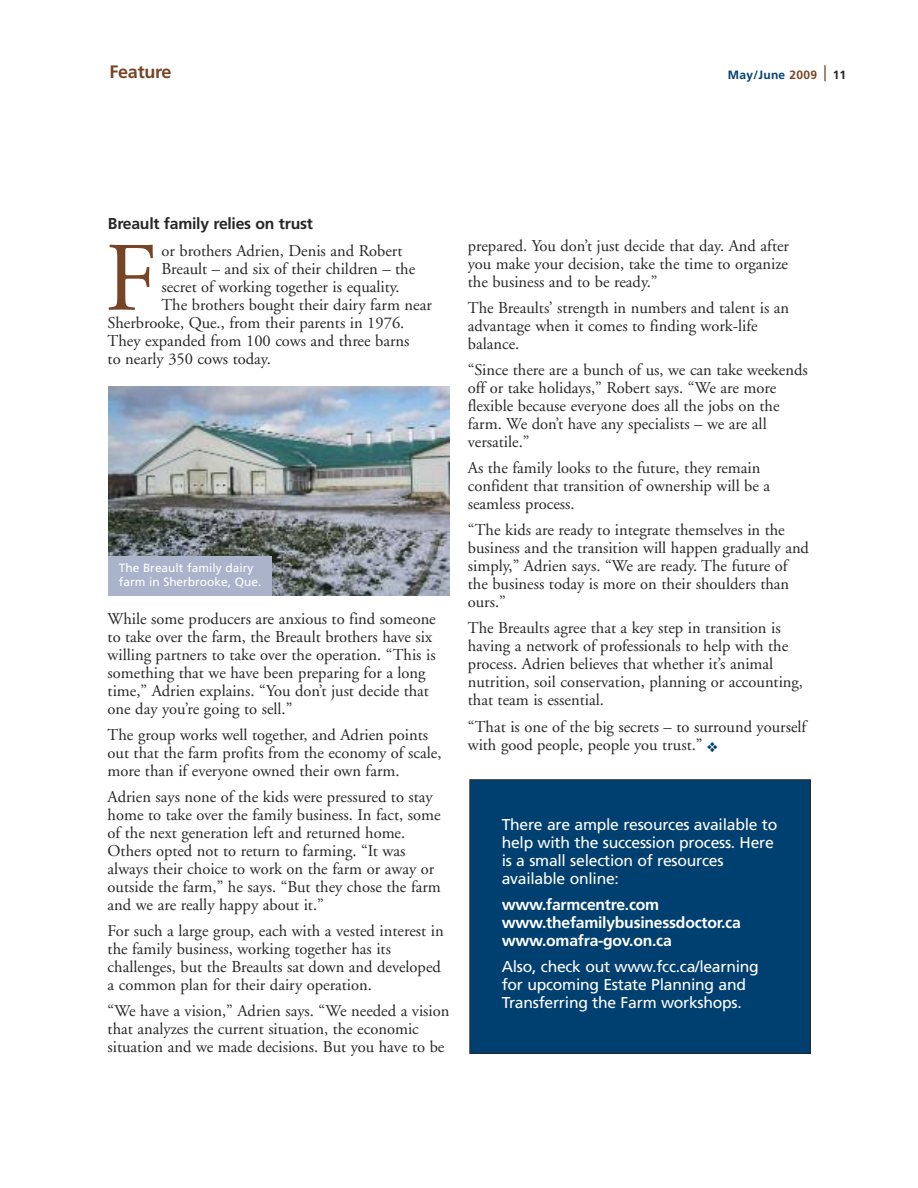
<style>
.page{position:relative;width:918px;height:1188px;background:#fff}
.page>*{position:absolute;margin:0;border:0;box-sizing:border-box;transform-origin:0 0}
.t1{font:97.95px "Adobe Garamond";color:#774526}
.t2{font:700 18px "Frutiger";letter-spacing:-.015em;color:#774526}
.t3{font:16.5px/18px "Adobe Garamond";color:#272627}
.t4{font:15.75px/18px "Frutiger";letter-spacing:-.015em;color:#fff}
.t5{font:700 15.75px/18px "Frutiger";letter-spacing:-.015em;color:#fff}
.t6{font:700 15.75px "Frutiger";letter-spacing:-.015em;color:#272627}
.t7{font:12px/13.5px "Frutiger";color:#fff}
.t8{font:700 12px "Frutiger";letter-spacing:.025em;color:#004071}
.s1{color:#774526}
.s2{font-size:21px;color:#774526}
.s3{color:#272627}
.s4{color:#004071}
</style>
<div class="page">
<img style="left:108px;top:386px;width:342px;height:210px">
<div style="left:470px;top:780px;width:340px;height:273px;background:#004071"></div>
<div style="left:469px;top:779px;width:342px;height:275px;border:1px solid #272627"></div>
<div style="left:108px;top:556px;width:164px;height:40px;background:#aab3ca"></div>
<p class="t2" style="left:110px;top:65px;width:64px">Feature</p>
<p class="t8" style="left:728px;top:70px;width:120px">May/June <span class="s1">2009</span> <span class="s2">|</span> <span class="s3">11</span></p>
<p class="t6" style="left:108px;top:217px;width:206px">Breault family relies on trust</p>
<h1 class="t1" style="left:105px;top:240px;width:54px">F</h1>
<p class="t3" style="left:161px;top:243px;width:243px">or brothers Adrien, Denis and Robert</p>
<p class="t3" style="left:161px;top:261px;width:255px">Breault – and six of their children – the</p>
<p class="t3" style="left:161px;top:279px;width:240px">secret of working together is equality.</p>
<p class="t3" style="left:161px;top:297px;width:272px">The brothers bought their dairy farm near</p>
<p class="t3" style="left:108px;top:315px;width:298px">Sherbrooke, Que., from their parents in 1976.</p>
<p class="t3" style="left:108px;top:333px;width:303px">They expanded from 100 cows and three barns</p>
<p class="t3" style="left:108px;top:351px;width:165px">to nearly 350 cows today.</p>
<p class="t7" style="left:119px;top:562px;width:144px">The Breault family dairy farm in Sherbrooke, Que.</p>
<p class="t3" style="left:108px;top:611px;width:330px">While some producers are anxious to find someone to take over the farm, the Breault brothers have six willing partners to take over the operation. “This is something that we have been preparing for a long time,” Adrien explains. “You don’t just decide that one day you’re going to sell.”</p>
<p class="t3" style="left:108px;top:727px;width:335px">The group works well together, and Adrien points out that the farm profits from the economy of scale, more than if everyone owned their own farm.</p>
<p class="t3" style="left:108px;top:789px;width:335px">Adrien says none of the kids were pressured to stay home to take over the family business. In fact, some of the next generation left and returned home.<br>Others opted not to return to farming. “It was always their choice to work on the farm or away or outside the farm,” he says. “But they chose the farm and we are really happy about it.”</p>
<p class="t3" style="left:108px;top:923px;width:338px">For such a large group, each with a vested interest in the family business, working together has its challenges, but the Breaults sat down and developed a common plan for their dairy operation.</p>
<p class="t3" style="left:108px;top:1003px;width:343px">“We have a vision,” Adrien says. “We needed a vision that analyzes the current situation, the economic situation and we made decisions. But you have to be</p>
<p class="t3" style="left:468px;top:238px;width:323px;text-align:justify">prepared. You don’t just decide that day. And after you make your decision, take the time to organize the business and to be ready.”</p>
<p class="t3" style="left:468px;top:300px;width:323px">The Breaults’ strength in numbers and talent is an advantage when it comes to finding work-life balance.</p>
<p class="t3" style="left:468px;top:362px;width:342px">“Since there are a bunch of us, we can take weekends off or take holidays,” Robert says. “We are more flexible because everyone does all the jobs on the farm. We don’t have any specialists – we are all versatile.”</p>
<p class="t3" style="left:468px;top:460px;width:304px">As the family looks to the future, they remain confident that transition of ownership will be a seamless process.</p>
<p class="t3" style="left:468px;top:523px;width:343px">“The kids are ready to integrate themselves in the business and the transition will happen gradually and simply,” Adrien says. “We are ready. The future of the business today is more on their shoulders than ours.”</p>
<p class="t3" style="left:468px;top:621px;width:337px">The Breaults agree that a key step in transition is having a network of professionals to help with the process. Adrien believes that whether it’s animal nutrition, soil conservation, planning or accounting, that team is essential.</p>
<p class="t3" style="left:468px;top:719px;width:340px">“That is one of the big secrets – to surround yourself with good people, people you trust.” <span class="s4">❖</span></p>
<p class="t4" style="left:502px;top:816px;width:277px">There are ample resources available to help with the succession process. Here is a small selection of resources available online:</p>
<p class="t5" style="left:502px;top:897px;width:241px">www.farmcentre.com www.thefamilybusinessdoctor.ca www.omafra-gov.on.ca</p>
<p class="t4" style="left:502px;top:959px;width:259px">Also, check out www.fcc.ca/learning for upcoming Estate Planning and<br>Transferring the Farm workshops.</p>
</div>
